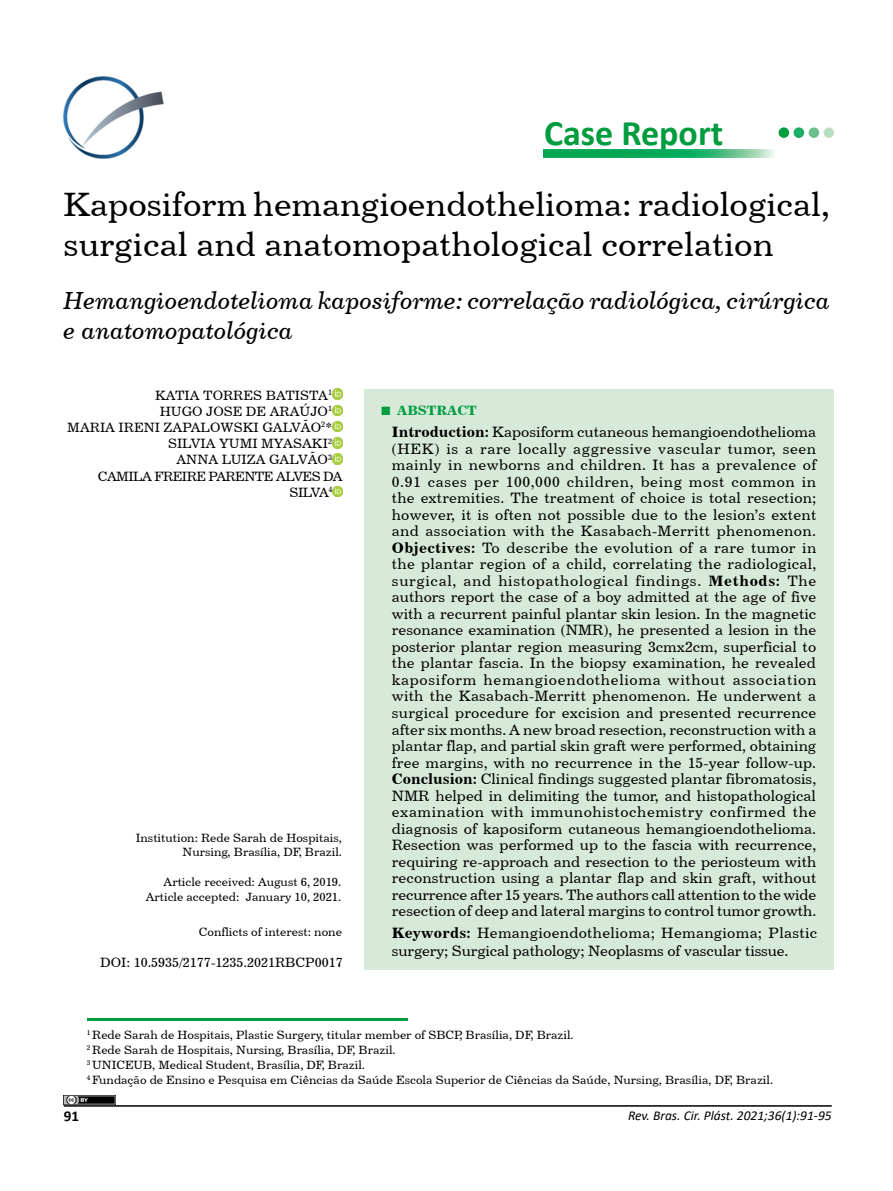
<style>
.page{position:relative;width:893px;height:1191px;background:#fff}
.page>*{position:absolute;margin:0;border:0;box-sizing:border-box;transform-origin:0 0}
.t1{font:700 36px "Calibri";color:#009c3d}
.t2{font:33.75px/40.5px "Century 731 BT Roman A";color:#000}
.t3{font:24.75px/29.7px "Century 731 BT Italic A";color:#000}
.t4{font:15px/16.5px "Century 731 BT Roman A";color:#000;text-align:justify}
.t5{font:700 15px "Calibri";color:#000}
.t6{font:13.5px "Century 731 BT Roman A";color:#000}
.t7{font:italic 13.5px "Calibri";color:#000}
.t8{font:13.5px "Century 731 BT Roman A";letter-spacing:-.04em;color:#000}
.t9{font:13.5px "Century 731 BT Bold A";color:#009d40}
.t10{font:12px/15px "Century 731 BT Roman A";color:#000;text-align:right}
.s1{font-family:"Times New Roman";font-weight:700;font-size:18px}
.s2{font-family:"Century 731 BT Bold A"}
</style>
<div class="page">
<hr style="left:64px;top:1105px;width:768px;height:1px;background:#000">
<svg style="left:332px;top:389px;width:11px;height:10px"></svg>
<svg style="left:332px;top:405px;width:11px;height:43px"></svg>
<svg style="left:332px;top:454px;width:11px;height:10px"></svg>
<svg style="left:332px;top:486px;width:11px;height:11px"></svg>
<img style="left:63px;top:77px;width:101px;height:82px">
<hr style="left:87px;top:1018px;width:320px;height:3px;background:#009d40">
<img style="left:64px;top:1095px;width:51px;height:9px">
<img style="left:543px;top:150px;width:232px;height:7px">
<div style="left:779px;top:128px;width:9px;height:9px;background:#009e41;border-radius:50%"></div>
<div style="left:779px;top:127px;width:10px;height:11px;border:2px solid #009e41;border-radius:50%"></div>
<div style="left:794px;top:128px;width:9px;height:9px;background:#1ab26b;border-radius:50%"></div>
<div style="left:794px;top:127px;width:10px;height:11px;border:2px solid #1aa85e;border-radius:50%"></div>
<div style="left:809px;top:128px;width:9px;height:9px;background:#66c18c;border-radius:50%"></div>
<div style="left:809px;top:127px;width:10px;height:11px;border:2px solid #6fbc85;border-radius:50%"></div>
<div style="left:824px;top:128px;width:9px;height:9px;background:#b3ddc0;border-radius:50%"></div>
<div style="left:824px;top:127px;width:10px;height:11px;border:2px solid #c1dfc4;border-radius:50%"></div>
<div style="left:364px;top:389px;width:470px;height:580px;background:#d7ead9"></div>
<h1 class="t1" style="left:544px;top:108px;width:181px">Case Report</h1>
<h2 class="t2" style="left:63px;top:183px;width:768px">Kaposiform hemangioendothelioma: radiological, surgical and anatomopathological correlation</h2>
<h3 class="t3" style="left:63px;top:285px;width:768px">Hemangioendotelioma kaposiforme: correlação radiológica, cirúrgica e anatomopatológica</h3>
<p class="t6" style="left:155px;top:386px;width:178px">KATIA TORRES BATISTA<sup>1</sup></p>
<p class="t6" style="left:160px;top:403px;width:174px">HUGO JOSE DE ARAÚJO<sup>1</sup></p>
<p class="t6" style="left:67px;top:419px;width:266px">MARIA IRENI ZAPALOWSKI GALVÃO<sup>2</sup>*</p>
<p class="t6" style="left:168px;top:435px;width:166px">SILVIA YUMI MYASAKI<sup>2</sup></p>
<p class="t6" style="left:176px;top:451px;width:157px">ANNA LUIZA GALVÃO<sup>3</sup></p>
<p class="t8" style="left:98px;top:467px;width:246px">CAMILA FREIRE PARENTE ALVES DA</p>
<p class="t6" style="left:290px;top:484px;width:44px">SILVA<sup>4</sup></p>
<p class="t10" style="left:136px;top:830px;width:208px;line-height:14.4px">Institution: Rede Sarah de Hospitais,<br>Nursing, Brasília, DF, Brazil.</p>
<p class="t10" style="left:146px;top:875px;width:197px;line-height:14.4px">Article received: August 6, 2019.<br>Article accepted: January 10, 2021.</p>
<p class="t10" style="left:199px;top:923px;width:145px">Conflicts of interest: none</p>
<p class="t6" style="left:100px;top:954px;width:244px">DOI: 10.5935/2177-1235.2021RBCP0017</p>
<p class="t9" style="left:381px;top:402px;width:98px"><span class="s1">■</span> ABSTRACT</p>
<p class="t4" style="left:392px;top:424px;width:426px"><span class="s2">Introduction:</span> Kaposiform cutaneous hemangioendothelioma (HEK) is a rare locally aggressive vascular tumor, seen mainly in newborns and children. It has a prevalence of 0.91 cases per 100,000 children, being most common in the extremities. The treatment of choice is total resection; however, it is often not possible due to the lesion’s extent and association with the Kasabach-Merritt phenomenon.<br><span class="s2">Objectives:</span> To describe the evolution of a rare tumor in the plantar region of a child, correlating the radiological, surgical, and histopathological findings. <span class="s2">Methods:</span> The authors report the case of a boy admitted at the age of five with a recurrent painful plantar skin lesion. In the magnetic resonance examination (NMR), he presented a lesion in the posterior plantar region measuring 3cmx2cm, superficial to the plantar fascia. In the biopsy examination, he revealed kaposiform hemangioendothelioma without association with the Kasabach-Merritt phenomenon. He underwent a surgical procedure for excision and presented recurrence after six months. A new broad resection, reconstruction with a plantar flap, and partial skin graft were performed, obtaining free margins, with no recurrence in the 15-year follow-up.<br><span class="s2">Conclusion:</span> Clinical findings suggested plantar fibromatosis, NMR helped in delimiting the tumor, and histopathological examination with immunohistochemistry confirmed the diagnosis of kaposiform cutaneous hemangioendothelioma.<br>Resection was performed up to the fascia with recurrence, requiring re-approach and resection to the periosteum with reconstruction using a plantar flap and skin graft, without recurrence after 15 years. The authors call attention to the wide resection of deep and lateral margins to control tumor growth.</p>
<p class="t4" style="left:392px;top:923px;width:427px;line-height:18px"><span class="s2">Keywords:</span> Hemangioendothelioma; Hemangioma; Plastic surgery; Surgical pathology; Neoplasms of vascular tissue.</p>
<p class="t10" style="left:87px;top:1026px;width:688px;text-align:left"><sup>1</sup> Rede Sarah de Hospitais, Plastic Surgery, titular member of SBCP, Brasília, DF, Brazil.<br><sup>2</sup> Rede Sarah de Hospitais, Nursing, Brasília, DF, Brazil.<br><sup>3</sup> UNICEUB, Medical Student, Brasília, DF, Brazil.<br><sup>4</sup> Fundação de Ensino e Pesquisa em Ciências da Saúde Escola Superior de Ciências da Saúde, Nursing, Brasília, DF, Brazil.</p>
<p class="t5" style="left:64px;top:1105px;width:17px">91</p>
<p class="t7" style="left:628px;top:1106px;width:205px">Rev. Bras. Cir. Plást. 2021;36(1):91-95</p>
</div>
